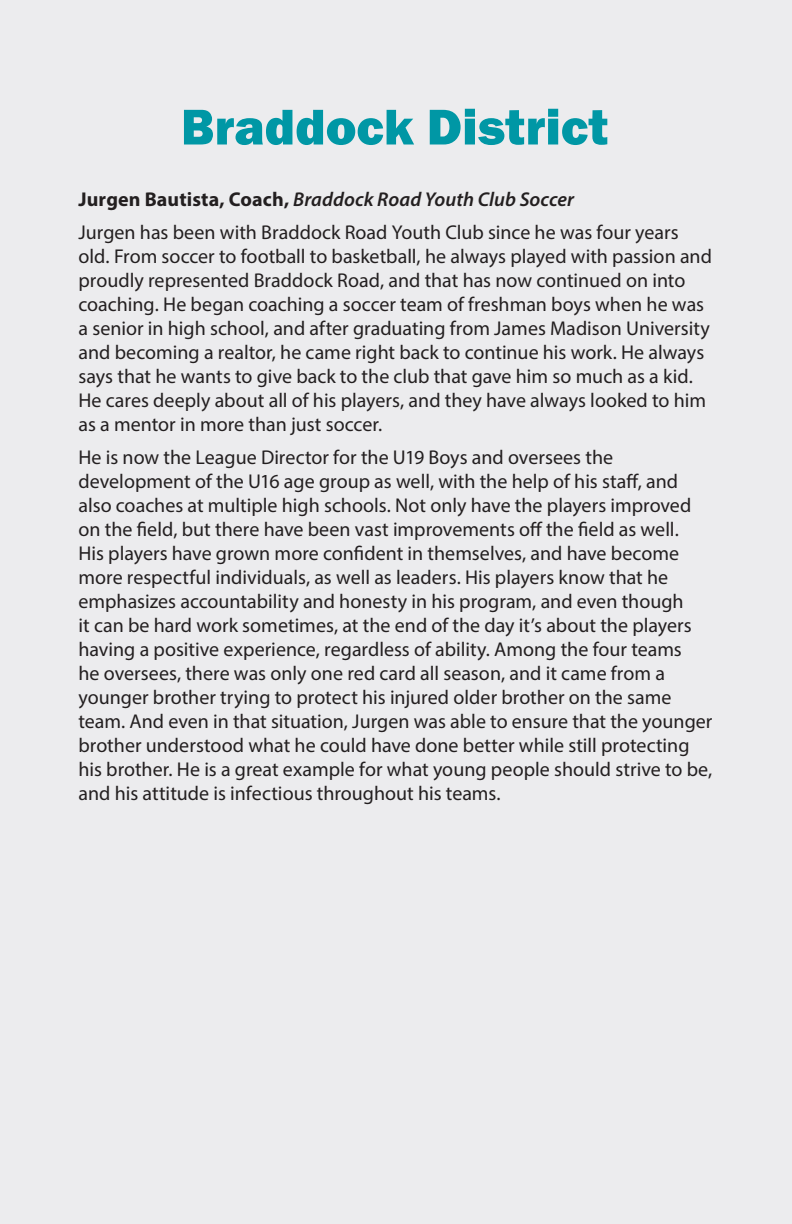
<style>
.page{position:relative;width:792px;height:1224px;background:#ececee}
.page>*{position:absolute;margin:0;border:0;box-sizing:border-box;transform-origin:0 0}
.Page_Header{font:800 52px "Franklin Gothic";color:#0097a5}
.Body_Copy{font:20px/24px "Myriad Pro";color:#231f20}
.Body_Copy-2{font:italic 600 20px "Myriad Pro";letter-spacing:.005em;color:#231f20}
.s1{font-weight:700;font-style:normal}
</style>
<div class="page">
<p class="Page_Header" style="left:181px;top:93px;width:429px">Braddock District</p>
<p class="Body_Copy-2" style="left:78px;top:186px;width:497px"><span class="s1">Jurgen Bautista, Coach,</span> Braddock Road Youth Club Soccer</p>
<p class="Body_Copy" style="left:78px;top:219px;width:635px">Jurgen has been with Braddock Road Youth Club since he was four years old. From soccer to football to basketball, he always played with passion and proudly represented Braddock Road, and that has now continued on into coaching. He began coaching a soccer team of freshman boys when he was a senior in high school, and after graduating from James Madison University and becoming a realtor, he came right back to continue his work. He always says that he wants to give back to the club that gave him so much as a kid.<br>He cares deeply about all of his players, and they have always looked to him as a mentor in more than just soccer.</p>
<p class="Body_Copy" style="left:78px;top:444px;width:636px">He is now the League Director for the U19 Boys and oversees the development of the U16 age group as well, with the help of his staff, and also coaches at multiple high schools. Not only have the players improved on the field, but there have been vast improvements off the field as well.<br>His players have grown more confident in themselves, and have become more respectful individuals, as well as leaders. His players know that he emphasizes accountability and honesty in his program, and even though<br>it can be hard work sometimes, at the end of the day it’s about the players having a positive experience, regardless of ability. Among the four teams<br>he oversees, there was only one red card all season, and it came from a younger brother trying to protect his injured older brother on the same team. And even in that situation, Jurgen was able to ensure that the younger brother understood what he could have done better while still protecting his brother. He is a great example for what young people should strive to be, and his attitude is infectious throughout his teams.</p>
</div>
